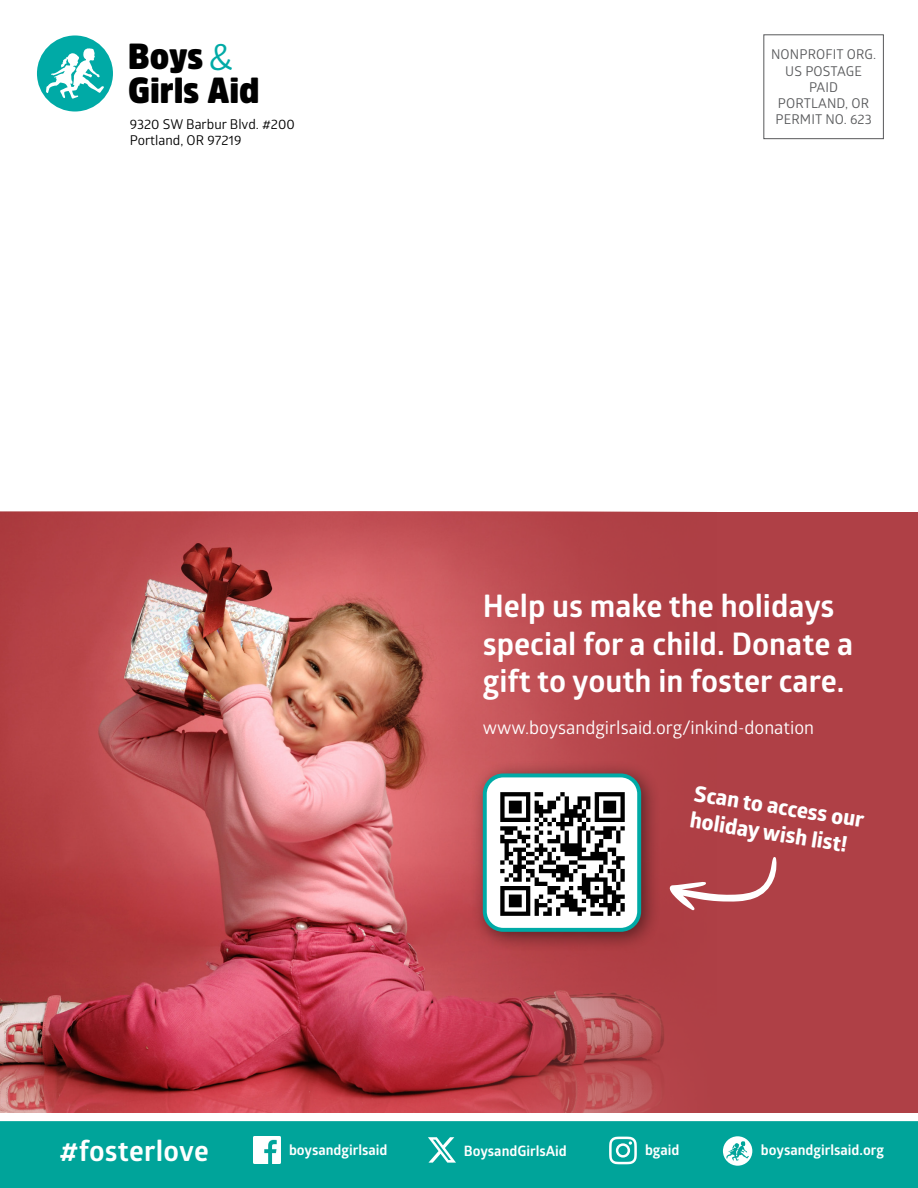
<style>
.page{position:relative;width:918px;height:1188px;background:#fff}
.page>*{position:absolute;margin:0;border:0;box-sizing:border-box;transform-origin:0 0}
.t1{font:900 35.85px/33.9px "Amsi Pro Narw";color:#000}
.t2{font:700 31.2px/37.3px "Glober";color:#fff}
.t3{font:700 28.5px "Glober";letter-spacing:.01em;color:#fff}
.t4{font:700 21.75px/26.8px "Globerx";color:#fff}
.t5{font:18px "Glober";color:#fff}
.t6{font:700 14.25px "Glober";color:#fff}
.t7{font:13.5px/16.2px "Glober";letter-spacing:.01em;color:#58595b;text-align:center}
.t8{font:13.5px/16.2px "Glober";color:#000}
.s1{font-family:"Glober";font-weight:400;font-size:37.95px;color:#00aaa6}
</style>
<div class="page">
<div style="left:763px;top:34px;width:121px;height:105px;border:1px solid #58595b"></div>
<div style="left:37px;top:35px;width:76px;height:77px;background:#00aaa6;border-radius:50%"></div>
<svg style="left:46px;top:48px;width:58px;height:51px"></svg>
<div style="left:0;top:512px;width:918px;height:601px;background:#af4046"></div>
<img style="left:0;top:512px;width:694px;height:601px">
<div style="left:0;top:1121px;width:918px;height:67px;background:#00a49a"></div>
<svg style="left:609px;top:1137px;width:28px;height:27px"></svg>
<svg style="left:723px;top:1136px;width:29px;height:30px"></svg>
<img style="left:253px;top:1136px;width:27px;height:28px">
<svg style="left:669px;top:857px;width:108px;height:53px"></svg>
<svg style="left:428px;top:1137px;width:28px;height:26px"></svg>
<div style="left:470px;top:760px;width:191px;height:192px;background:#000;opacity:.5"></div>
<img style="left:485px;top:775px;width:154px;height:155px">
<div style="left:483px;top:773px;width:158px;height:159px;border:4px solid #00aaa6;border-radius:19px"></div>
<p class="t1" style="left:128px;top:39px;width:133px">Boys <span class="s1">&amp;<br></span>Girls Aid</p>
<p class="t8" style="left:130px;top:115px;width:166px">9320 SW Barbur Blvd. #200<br>Portland, OR 97219</p>
<p class="t7" style="left:771px;top:46px;width:107px">NONPROFIT ORG.<br>US POSTAGE<br>PAID<br>PORTLAND, OR<br>PERMIT NO. 623</p>
<p class="t2" style="left:483px;top:587px;width:372px">Help us make the holidays special for a child. Donate a gift to youth in foster care.</p>
<p class="t5" style="left:483px;top:715px;width:333px">www.boysandgirlsaid.org/inkind-donation</p>
<p class="t4" style="left:697px;top:780px;width:173px;rotate:9deg">Scan to access our holiday wish list!</p>
<p class="t3" style="left:59px;top:1131px;width:151px">#fosterlove</p>
<p class="t6" style="left:289px;top:1140px;width:100px">boysandgirlsaid</p>
<p class="t6" style="left:464px;top:1141px;width:105px">BoysandGirlsAid</p>
<p class="t6" style="left:645px;top:1140px;width:36px">bgaid</p>
<p class="t6" style="left:761px;top:1140px;width:125px">boysandgirlsaid.org</p>
</div>
